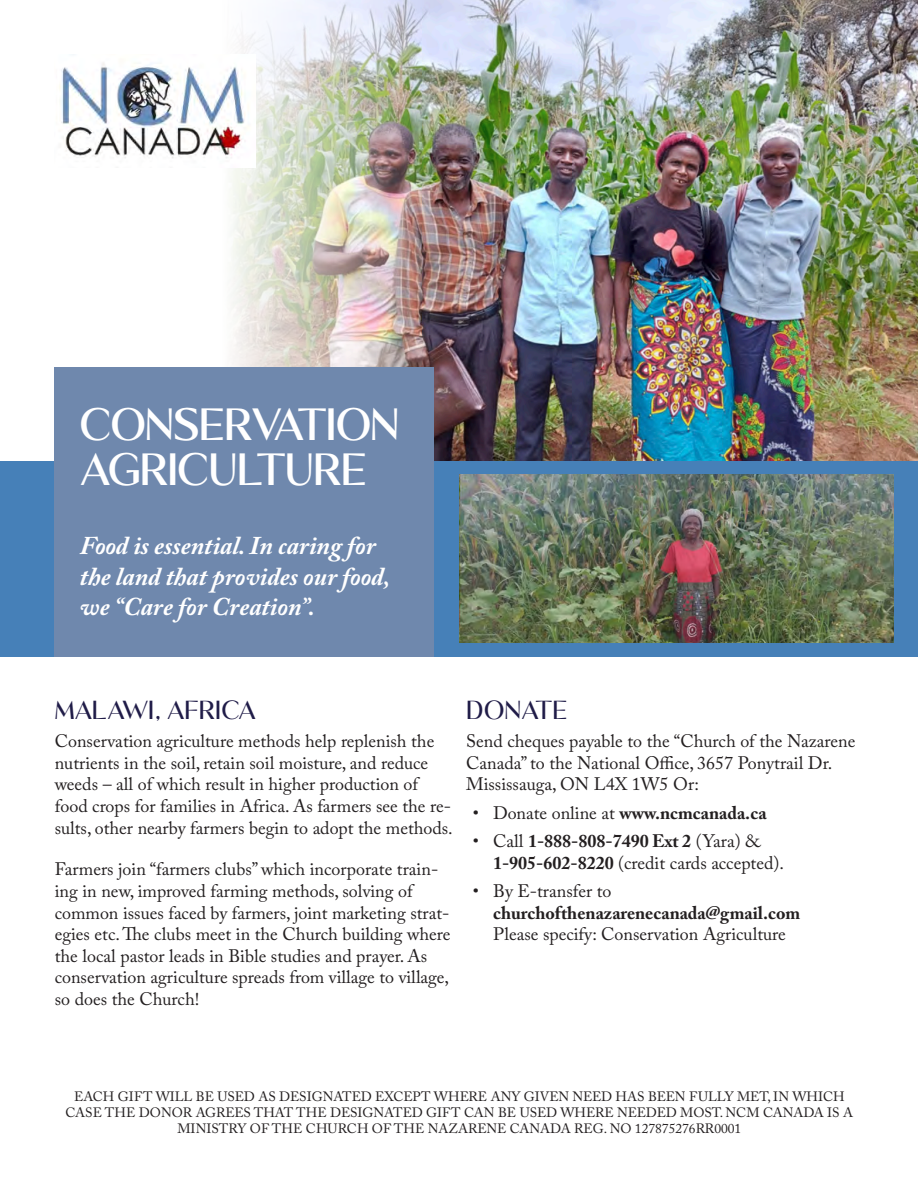
<style>
.page{position:relative;width:918px;height:1188px;background:#fff}
.page>*{position:absolute;margin:0;border:0;box-sizing:border-box;transform-origin:0 0}
.Heading{font:28.5px/45px "Kalista Serif";color:#fff}
.quote{font:italic 700 25.5px/30.6px "Adobe Caslon Pro";color:#fff}
.t1{font:18px/21.6px "Adobe Caslon Pro";color:#231f20}
.t2{font:700 18px "Adobe Caslon Pro";color:#231f20}
.t3{font:300 16.5px "Kalista Serif";color:#201c48}
.t4{font:13.5px/16.2px "Adobe Caslon Pro";color:#231f20;text-align:center}
.s1{font-weight:400}
.s2{font-weight:700}
</style>
<div class="page">
<img style="left:494px;top:0;width:424px;height:461px">
<img style="left:54px;top:0;width:440px;height:461px">
<div style="left:0;top:461px;width:918px;height:196px;background:#4680b8"></div>
<div style="left:55px;top:367px;width:379px;height:290px;background:#6f88ad"></div>
<img style="left:55px;top:54px;width:200px;height:114px">
<img style="left:459px;top:475px;width:434px;height:168px">
<p class="Heading" style="left:80px;top:407px;width:320px">CONSERVATION<br>AGRICULTURE</p>
<p class="quote" style="left:80px;top:530px;width:311px">Food is essential. In caring for the land that provides our food, we “Care for Creation”.</p>
<p class="t3" style="left:55px;top:704px;width:203px">MALAWI, AFRICA</p>
<p class="t1" style="left:55px;top:730px;width:400px">Conservation agriculture methods help replenish the nutrients in the soil, retain soil moisture, and reduce weeds – all of which result in higher production of food crops for families in Africa. As farmers see the re&shy;sults, other nearby farmers begin to adopt the methods.</p>
<p class="t1" style="left:55px;top:858px;width:397px">Farmers join “farmers clubs” which incorporate train&shy;ing in new, improved farming methods, solving of common issues faced by farmers, joint marketing strat&shy;egies etc. The clubs meet in the Church building where the local pastor leads in Bible studies and prayer. As conservation agriculture spreads from village to village, so does the Church!</p>
<p class="t3" style="left:466px;top:704px;width:103px">DONATE</p>
<p class="t1" style="left:466px;top:730px;width:391px">Send cheques payable to the “Church of the Nazarene<br>Canada” to the National Office, 3657 Ponytrail Dr.<br>Mississauga, ON L4X 1W5 Or:</p>
<p class="t2" style="left:473px;top:802px;width:295px"><span class="s1">• Donate online at</span> www.ncmcanada.ca</p>
<p class="t1" style="left:493px;top:830px;width:292px;text-indent:-20px">• Call <span class="s2">1-888-808-7490 Ext 2</span> (Yara) &amp;<br><span class="s2">1-905-602-8220</span> (credit cards accepted).</p>
<p class="t1" style="left:493px;top:880px;width:309px;text-indent:-20px">• By E-transfer to <span class="s2">churchofthenazarenecanada@gmail.com<br></span>Please specify: Conservation Agriculture</p>
<p class="t4" style="left:66px;top:1088px;width:789px">EACH GIFT WILL BE USED AS DESIGNATED EXCEPT WHERE ANY GIVEN NEED HAS BEEN FULLY MET, IN WHICH<br>CASE THE DONOR AGREES THAT THE DESIGNATED GIFT CAN BE USED WHERE NEEDED MOST. NCM CANADA IS A<br>MINISTRY OF THE CHURCH OF THE NAZARENE CANADA REG. NO 127875276RR0001</p>
</div>
